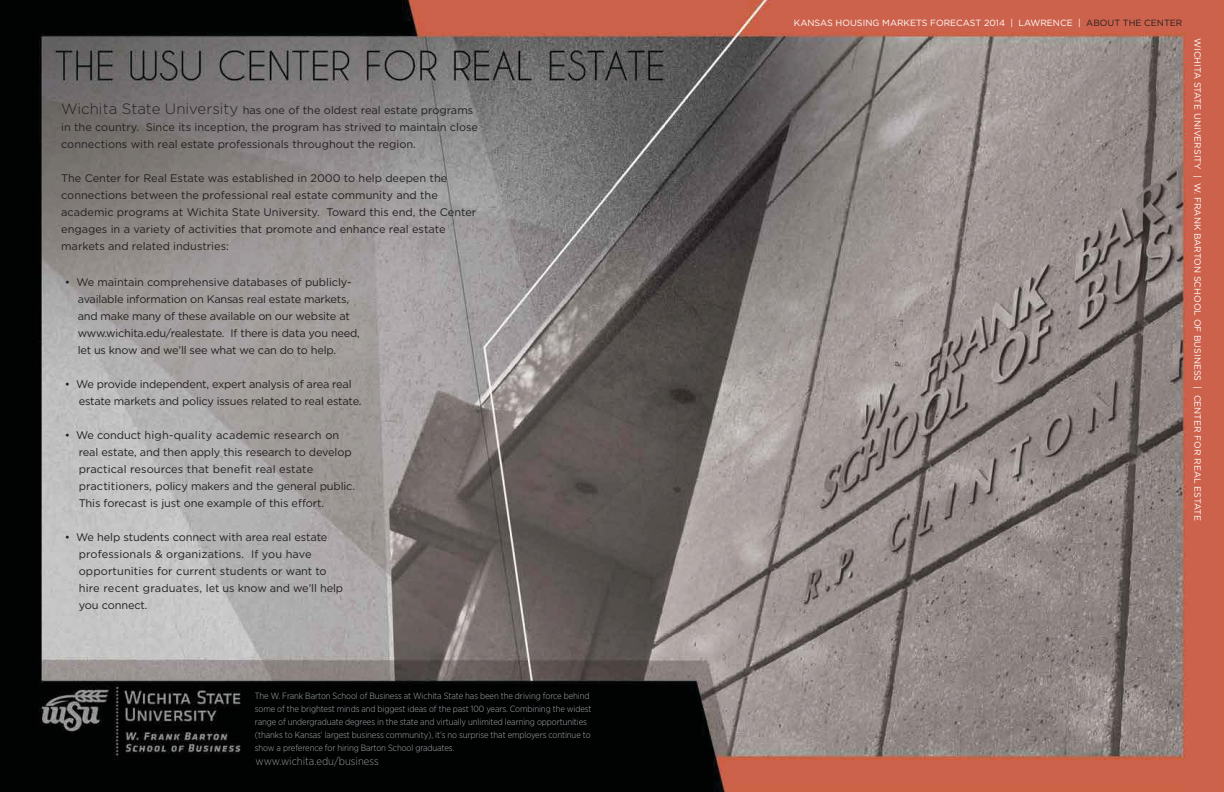
<style>
.page{position:relative;width:1224px;height:792px;background:#fff}
.page>*{position:absolute;margin:0;border:0;box-sizing:border-box;transform-origin:0 0}
.t1{font:11px/17px "Gotham";letter-spacing:-.005em;color:#231f20}
.t2{font:300 11px "Gotham Narrow";color:#939598}
.t3{font:300 9px/13px "Gotham Narrow";letter-spacing:-.01em;color:#a8aaad}
.t4{font:9px "Gotham";color:#fff}
.s1{font-weight:300;font-size:15px}
.s2{color:#231f20}
</style>
<div class="page">
<img style="left:0;top:0;width:1224px;height:792px">
<p class="t1" style="left:61px;top:102px;width:418px"><span class="s1">Wichita State University</span> has one of the oldest real estate programs in the country. Since its inception, the program has strived to maintain close connections with real estate professionals throughout the region.</p>
<p class="t1" style="left:61px;top:170px;width:417px">The Center for Real Estate was established in 2000 to help deepen the connections between the professional real estate community and the academic programs at Wichita State University. Toward this end, the Center engages in a variety of activities that promote and enhance real estate markets and related industries:</p>
<p class="t1" style="left:78px;top:274px;width:284px;text-indent:-13px">• We maintain comprehensive databases of publicly&shy;available information on Kansas real estate markets, and make many of these available on our website at www.wichita.edu/realestate. If there is data you need, let us know and we’ll see what we can do to help.</p>
<p class="t1" style="left:79px;top:376px;width:284px;text-indent:-14px">• We provide independent, expert analysis of area real estate markets and policy issues related to real estate.</p>
<p class="t1" style="left:79px;top:427px;width:278px;text-indent:-14px">• We conduct high-quality academic research on real estate, and then apply this research to develop practical resources that benefit real estate practitioners, policy makers and the general public.<br>This forecast is just one example of this effort.</p>
<p class="t1" style="left:79px;top:529px;width:266px;text-indent:-14px">• We help students connect with area real estate professionals &amp; organizations. If you have opportunities for current students or want to hire recent graduates, let us know and we’ll help you connect.</p>
<p class="t3" style="left:255px;top:690px;width:338px">The W. Frank Barton School of Business at Wichita State has been the driving force behind some of the brightest minds and biggest ideas of the past 100 years. Combining the widest range of undergraduate degrees in the state and virtually unlimited learning opportunities (thanks to Kansas’ largest business community), it’s no surprise that employers continue to show a preference for hiring Barton School graduates.</p>
<p class="t2" style="left:256px;top:757px;width:125px">www.wichita.edu/business</p>
<p class="t4" style="left:794px;top:20px;width:390px">KANSAS HOUSING MARKETS FORECAST 2014 | LAWRENCE | <span class="s2">ABOUT THE CENTER</span></p>
<p class="t4" style="left:1201px;top:38px;width:484px;rotate:90deg">WICHITA STATE UNIVERSITY | W. FRANK BARTON SCHOOL OF BUSINESS | CENTER FOR REAL ESTATE</p>
</div>
